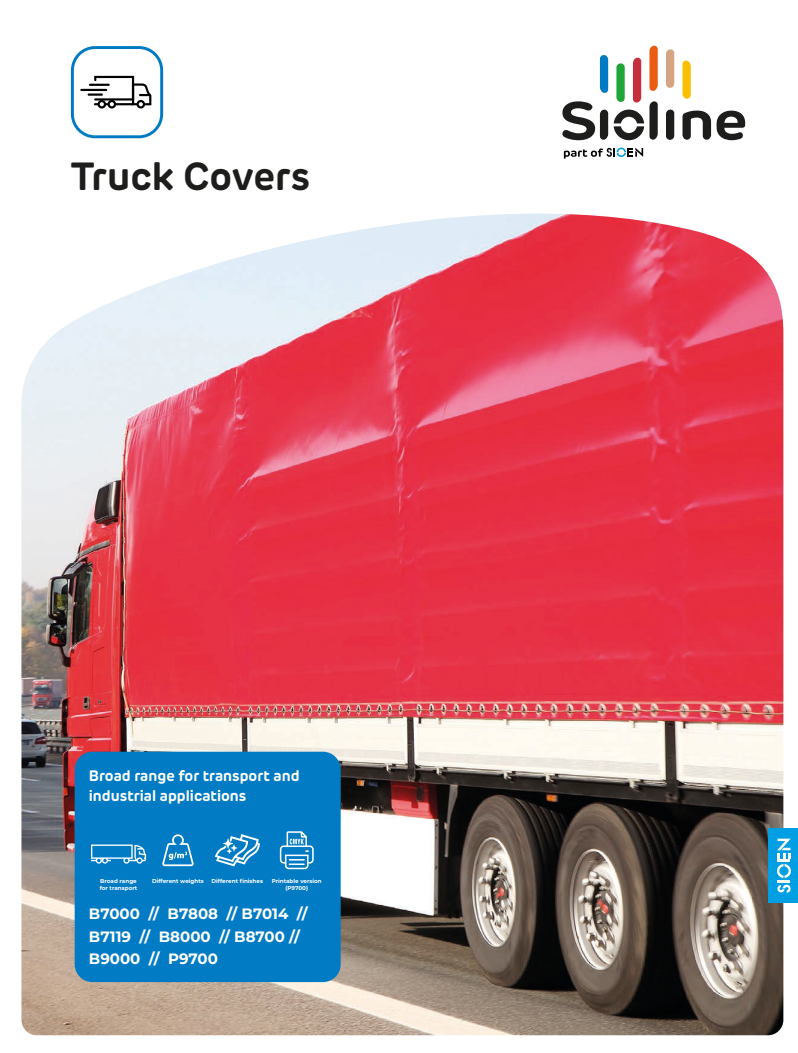
<style>
.page{position:relative;width:798px;height:1053px;background:#fff}
.page>*{position:absolute;margin:0;border:0;box-sizing:border-box;transform-origin:0 0}
.t1{font:700 38.75px "New Rubrik Edge";letter-spacing:-.005em;color:#1d1d1b}
.t2{font:700 15px/22.5px "Montserrat";color:#fff}
.t3{font:700 15px/20px "New Rubrik Edge";color:#fff}
.t4{font:700 5.62px/6.9px "Montserrat";color:#fff}
</style>
<div class="page">
<img style="left:21px;top:213px;width:762px;height:822px">
<div style="left:75px;top:751px;width:265px;height:230px;background:#007bc4;border-radius:18px"></div>
<div style="left:768px;top:827px;width:29px;height:75px;background:#009fe3"></div>
<svg style="left:777px;top:838px;width:13px;height:54px"></svg>
<svg style="left:71px;top:46px;width:92px;height:92px"></svg>
<svg style="left:682px;top:60px;width:8px;height:39px"></svg>
<svg style="left:666px;top:49px;width:8px;height:39px"></svg>
<svg style="left:563px;top:148px;width:80px;height:11px"></svg>
<svg style="left:716px;top:111px;width:28px;height:29px"></svg>
<svg style="left:682px;top:111px;width:28px;height:29px"></svg>
<svg style="left:666px;top:109px;width:8px;height:31px"></svg>
<svg style="left:562px;top:45px;width:95px;height:96px"></svg>
<svg style="left:91px;top:844px;width:55px;height:19px"></svg>
<svg style="left:162px;top:834px;width:31px;height:32px"></svg>
<svg style="left:215px;top:834px;width:45px;height:32px"></svg>
<svg style="left:280px;top:831px;width:33px;height:38px"></svg>
<h1 class="t1" style="left:71px;top:152px;width:240px">Truck Covers</h1>
<h2 class="t3" style="left:89px;top:765px;width:212px">Broad range for transport and industrial applications</h2>
<p class="t4" style="left:100px;top:877px;width:39px">Broad range for transport</p>
<p class="t4" style="left:152px;top:877px;width:53px">Different weights</p>
<p class="t4" style="left:211px;top:877px;width:53px">Different finishes</p>
<p class="t4" style="left:271px;top:877px;width:52px;text-align:center">Printable version (P9700)</p>
<h2 class="t2" style="left:89px;top:901px;width:220px">B7000 // B7808 // B7014 //<br>B7119 // B8000 // B8700 //<br>B9000 // P9700</h2>
</div>
